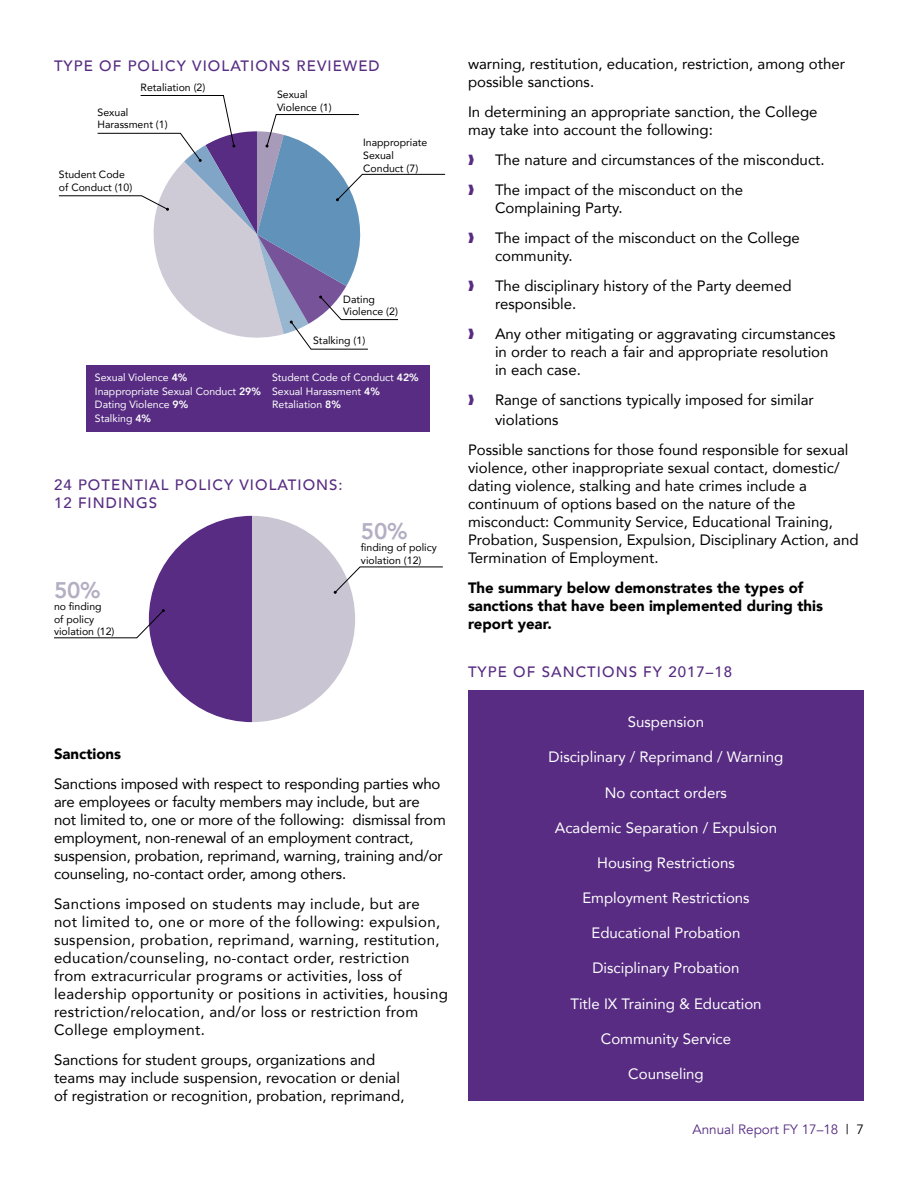
<style>
.page{position:relative;width:918px;height:1188px;background:#fff}
.page>*{position:absolute;margin:0;border:0;box-sizing:border-box;transform-origin:0 0}
.t1{font:800 22.65px "Avenir";color:#b4aec3}
.t2{font:15px/18px "Avenir";color:#000}
.t3{font:15px/18px "Avenir";letter-spacing:.02em;color:#000}
.t4{font:15px "Avenir";color:#fff}
.t5{font:900 15px/18px "Avenir";color:#000}
.t6{font:500 15px/18px "Avenir";letter-spacing:.07em;color:#572c82}
.t7{font:13.5px "Avenir";color:#572c82}
.t8{font:10.5px/12.6px "Avenir";color:#000}
.t9{font:10.5px/13.5px "Avenir";color:#fff}
.s1{font-weight:800}
.s2{color:#000}
</style>
<div class="page">
<svg style="left:58px;top:95px;width:388px;height:255px"></svg>
<div style="left:86px;top:365px;width:343px;height:66px;background:#572c82"></div>
<svg style="left:54px;top:516px;width:389px;height:206px"></svg>
<div style="left:468px;top:691px;width:396px;height:410px;background:#572c82"></div>
<p class="t6" style="left:54px;top:55px;width:327px">TYPE OF POLICY VIOLATIONS REVIEWED</p>
<p class="t8" style="left:141px;top:80px;width:66px">Retaliation (2)</p>
<p class="t8" style="left:98px;top:105px;width:72px">Sexual<br>Harassment (1)</p>
<p class="t8" style="left:59px;top:168px;width:75px">Student Code of Conduct (10)</p>
<p class="t8" style="left:277px;top:88px;width:56px">Sexual<br>Violence (1)</p>
<p class="t8" style="left:363px;top:136px;width:66px">Inappropriate<br>Sexual<br>Conduct (7)</p>
<p class="t8" style="left:343px;top:292px;width:56px">Dating<br>Violence (2)</p>
<p class="t8" style="left:313px;top:334px;width:54px">Stalking (1)</p>
<p class="t9" style="left:95px;top:371px;width:168px">Sexual Violence <span class="s1">4%<br></span>Inappropriate Sexual Conduct <span class="s1">29%<br></span>Dating Violence <span class="s1">9%<br></span>Stalking <span class="s1">4%</span></p>
<p class="t9" style="left:272px;top:371px;width:148px">Student Code of Conduct <span class="s1">42%<br></span>Sexual Harassment <span class="s1">4%<br></span>Retaliation <span class="s1">8%</span></p>
<p class="t6" style="left:54px;top:475px;width:290px">24 POTENTIAL POLICY VIOLATIONS:<br>12 FINDINGS</p>
<h1 class="t1" style="left:54px;top:573px;width:48px">50%</h1>
<p class="t8" style="left:54px;top:600px;width:62px">no finding<br>of policy violation (12)</p>
<h1 class="t1" style="left:361px;top:513px;width:48px">50%</h1>
<p class="t8" style="left:361px;top:541px;width:77px">finding of policy violation (12)</p>
<p class="t5" style="left:54px;top:744px;width:69px">Sanctions</p>
<p class="t2" style="left:54px;top:774px;width:393px">Sanctions imposed with respect to responding parties who are employees or faculty members may include, but are<br>not limited to, one or more of the following: dismissal from employment, non-renewal of an employment contract, suspension, probation, reprimand, warning, training and/or counseling, no-contact order, among others.</p>
<p class="t3" style="left:54px;top:894px;width:395px">Sanctions imposed on students may include, but are<br>not limited to, one or more of the following: expulsion, suspension, probation, reprimand, warning, restitution, education/counseling, no-contact order, restriction<br>from extracurricular programs or activities, loss of leadership opportunity or positions in activities, housing restriction/relocation, and/or loss or restriction from College employment.</p>
<p class="t2" style="left:54px;top:1050px;width:352px">Sanctions for student groups, organizations and teams may include suspension, revocation or denial of registration or recognition, probation, reprimand,</p>
<p class="t2" style="left:468px;top:54px;width:378px">warning, restitution, education, restriction, among other possible sanctions.</p>
<p class="t2" style="left:468px;top:102px;width:351px">In determining an appropriate sanction, the College may take into account the following:</p>
<p class="t2" style="left:495px;top:150px;width:331px">The nature and circumstances of the misconduct.</p>
<p class="t2" style="left:495px;top:180px;width:250px">The impact of the misconduct on the<br>Complaining Party.</p>
<p class="t2" style="left:495px;top:228px;width:306px">The impact of the misconduct on the College community.</p>
<p class="t2" style="left:495px;top:276px;width:298px">The disciplinary history of the Party deemed responsible.</p>
<p class="t2" style="left:495px;top:324px;width:342px">Any other mitigating or aggravating circumstances in order to reach a fair and appropriate resolution in each case.</p>
<p class="t2" style="left:495px;top:389px;width:320px;line-height:19.8px">Range of sanctions typically imposed for similar violations</p>
<p class="t2" style="left:468px;top:440px;width:392px">Possible sanctions for those found responsible for sexual violence, other inappropriate sexual contact, domestic/ dating violence, stalking and hate crimes include a continuum of options based on the nature of the misconduct: Community Service, Educational Training, Probation, Suspension, Expulsion, Disciplinary Action, and Termination of Employment.</p>
<p class="t5" style="left:468px;top:578px;width:356px">The summary below demonstrates the types of sanctions that have been implemented during this report year.</p>
<p class="t6" style="left:468px;top:662px;width:266px">TYPE OF SANCTIONS FY 2017–18</p>
<p class="t4" style="left:628px;top:710px;width:78px">Suspension</p>
<p class="t4" style="left:549px;top:745px;width:236px">Disciplinary / Reprimand / Warning</p>
<p class="t4" style="left:605px;top:780px;width:124px">No contact orders</p>
<p class="t4" style="left:555px;top:815px;width:224px">Academic Separation / Expulsion</p>
<p class="t4" style="left:597px;top:851px;width:139px">Housing Restrictions</p>
<p class="t4" style="left:582px;top:886px;width:169px">Employment Restrictions</p>
<p class="t4" style="left:591px;top:921px;width:151px">Educational Probation</p>
<p class="t4" style="left:592px;top:956px;width:149px">Disciplinary Probation</p>
<p class="t4" style="left:570px;top:991px;width:193px">Title IX Training &amp; Education</p>
<p class="t4" style="left:601px;top:1026px;width:132px">Community Service</p>
<p class="t4" style="left:628px;top:1062px;width:77px">Counseling</p>
<p class="t7" style="left:692px;top:1121px;width:173px">Annual Report FY 17–18 <span class="s2">| 7</span></p>
</div>
